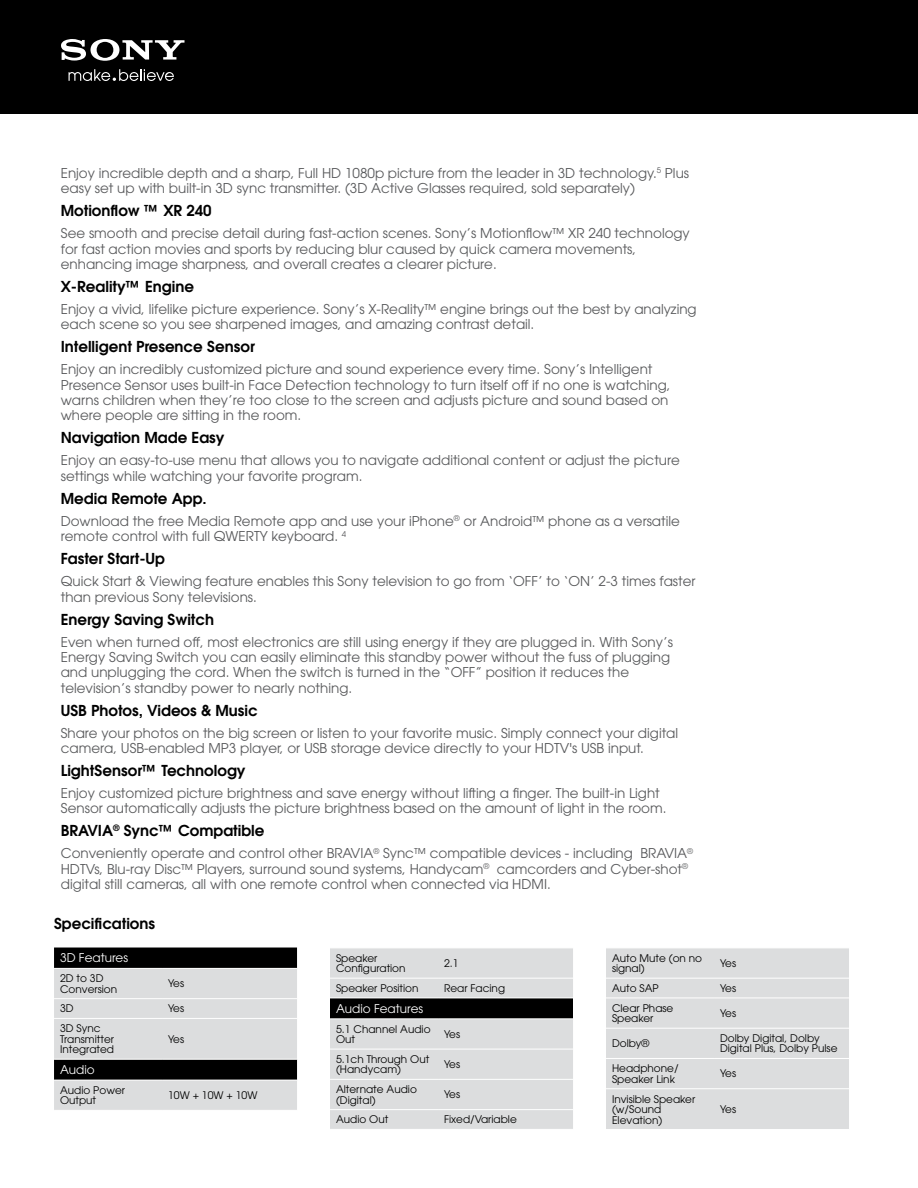
<style>
.page{position:relative;width:918px;height:1188px;background:#fff}
.page>*{position:absolute;margin:0;border:0;box-sizing:border-box;transform-origin:0 0}
.t1{font:600 15px "ITC Avant Garde Std";color:#000}
.t2{font:13.5px/15.3px "ITC Avant Garde Std";color:#58595b}
.t3{font:12px "ITC Avant Garde Std";color:#fff}
.t4{font:10.5px/10.5px "ITC Avant Garde Std";color:#000}
</style>
<div class="page">
<div style="left:0;top:0;width:918px;height:113px;background:#000"></div>
<svg style="left:69px;top:69px;width:105px;height:12px"></svg>
<svg style="left:61px;top:39px;width:124px;height:22px"></svg>
<svg style="left:54px;top:948px;width:243px;height:162px;background:#a5a5a6"></svg>
<hr style="left:54px;top:968px;width:108px;height:1px;background:#fff">
<hr style="left:162px;top:968px;width:135px;height:1px;background:#fff">
<hr style="left:54px;top:998px;width:108px;height:1px;background:#fff">
<hr style="left:162px;top:998px;width:135px;height:1px;background:#fff">
<hr style="left:54px;top:1018px;width:108px;height:1px;background:#fff">
<hr style="left:162px;top:1018px;width:135px;height:1px;background:#fff">
<hr style="left:54px;top:1059px;width:108px;height:1px;background:#fff">
<hr style="left:162px;top:1059px;width:135px;height:1px;background:#fff">
<hr style="left:54px;top:1080px;width:108px;height:1px;background:#fff">
<hr style="left:162px;top:1080px;width:135px;height:1px;background:#fff">
<div style="left:330px;top:949px;width:243px;height:180px;background:#dcddde"></div>
<div style="left:330px;top:998px;width:243px;height:21px;background:#000"></div>
<hr style="left:330px;top:978px;width:108px;height:1px;background:#fff">
<hr style="left:438px;top:978px;width:135px;height:1px;background:#fff">
<hr style="left:330px;top:998px;width:108px;height:1px;background:#fff">
<hr style="left:438px;top:998px;width:135px;height:1px;background:#fff">
<hr style="left:330px;top:1018px;width:108px;height:1px;background:#fff">
<hr style="left:438px;top:1018px;width:135px;height:1px;background:#fff">
<hr style="left:330px;top:1049px;width:108px;height:1px;background:#fff">
<hr style="left:438px;top:1049px;width:135px;height:1px;background:#fff">
<hr style="left:330px;top:1079px;width:108px;height:1px;background:#fff">
<hr style="left:438px;top:1079px;width:135px;height:1px;background:#fff">
<hr style="left:330px;top:1109px;width:108px;height:1px;background:#fff">
<hr style="left:438px;top:1109px;width:135px;height:1px;background:#fff">
<div style="left:606px;top:949px;width:243px;height:180px;background:#dcddde"></div>
<hr style="left:606px;top:978px;width:108px;height:1px;background:#fff">
<hr style="left:714px;top:978px;width:135px;height:1px;background:#fff">
<hr style="left:606px;top:998px;width:108px;height:1px;background:#fff">
<hr style="left:714px;top:998px;width:135px;height:1px;background:#fff">
<hr style="left:606px;top:1028px;width:108px;height:1px;background:#fff">
<hr style="left:714px;top:1028px;width:135px;height:1px;background:#fff">
<hr style="left:606px;top:1058px;width:108px;height:1px;background:#fff">
<hr style="left:714px;top:1058px;width:135px;height:1px;background:#fff">
<hr style="left:606px;top:1088px;width:108px;height:1px;background:#fff">
<hr style="left:714px;top:1088px;width:135px;height:1px;background:#fff">
<p class="t2" style="left:61px;top:165px;width:630px">Enjoy incredible depth and a sharp, Full HD 1080p picture from the leader in 3D technology.<sup>5</sup> Plus easy set up with built-in 3D sync transmitter. (3D Active Glasses required, sold separately)</p>
<p class="t1" style="left:61px;top:201px;width:152px">Motionflow ™ XR 240</p>
<p class="t2" style="left:61px;top:226px;width:631px">See smooth and precise detail during fast-action scenes. Sony’s Motionflow™ XR 240 technology for fast action movies and sports by reducing blur caused by quick camera movements, enhancing image sharpness, and overall creates a clearer picture.</p>
<p class="t1" style="left:61px;top:277px;width:135px">X-Reality™ Engine</p>
<p class="t2" style="left:61px;top:301px;width:637px">Enjoy a vivid, lifelike picture experience. Sony’s X-Reality™ engine brings out the best by analyzing each scene so you see sharpened images, and amazing contrast detail.</p>
<p class="t1" style="left:61px;top:337px;width:196px">Intelligent Presence Sensor</p>
<p class="t2" style="left:61px;top:362px;width:611px">Enjoy an incredibly customized picture and sound experience every time. Sony’s Intelligent Presence Sensor uses built-in Face Detection technology to turn itself off if no one is watching, warns children when they’re too close to the screen and adjusts picture and sound based on where people are sitting in the room.</p>
<p class="t1" style="left:61px;top:428px;width:165px">Navigation Made Easy</p>
<p class="t2" style="left:61px;top:453px;width:621px">Enjoy an easy-to-use menu that allows you to navigate additional content or adjust the picture settings while watching your favorite program.</p>
<p class="t1" style="left:61px;top:489px;width:148px">Media Remote App.</p>
<p class="t2" style="left:61px;top:513px;width:621px">Download the free Media Remote app and use your iPhone<sup>®</sup> or Android™ phone as a versatile remote control with full QWERTY keyboard. <sup>4</sup></p>
<p class="t1" style="left:61px;top:549px;width:106px">Faster Start-Up</p>
<p class="t2" style="left:61px;top:573px;width:636px">Quick Start &amp; Viewing feature enables this Sony television to go from ‘OFF’ to ‘ON’ 2-3 times faster than previous Sony televisions.</p>
<p class="t1" style="left:61px;top:609px;width:155px">Energy Saving Switch</p>
<p class="t2" style="left:61px;top:634px;width:614px">Even when turned off, most electronics are still using energy if they are plugged in. With Sony’s Energy Saving Switch you can easily eliminate this standby power without the fuss of plugging and unplugging the cord. When the switch is turned in the “OFF” position it reduces the television’s standby power to nearly nothing.</p>
<p class="t1" style="left:61px;top:700px;width:198px">USB Photos, Videos &amp; Music</p>
<p class="t2" style="left:61px;top:725px;width:619px">Share your photos on the big screen or listen to your favorite music. Simply connect your digital camera, USB-enabled MP3 player, or USB storage device directly to your HDTV's USB input.</p>
<p class="t1" style="left:61px;top:761px;width:186px">LightSensor™ Technology</p>
<p class="t2" style="left:61px;top:785px;width:607px">Enjoy customized picture brightness and save energy without lifting a finger. The built-in Light<br>Sensor automatically adjusts the picture brightness based on the amount of light in the room.</p>
<p class="t1" style="left:61px;top:821px;width:205px">BRAVIA<sup>®</sup> Sync™ Compatible</p>
<p class="t2" style="left:61px;top:846px;width:634px">Conveniently operate and control other BRAVIA<sup>®</sup> Sync™ compatible devices - including BRAVIA<sup>®<br></sup>HDTVs, Blu-ray Disc™ Players, surround sound systems, Handycam<sup>®</sup> camcorders and Cyber-shot<sup>® </sup>digital still cameras, all with one remote control when connected via HDMI.</p>
<p class="t1" style="left:54px;top:914px;width:103px">Specifications</p>
<p class="t3" style="left:60px;top:951px;width:70px">3D Features</p>
<p class="t4" style="left:60px;top:973px;width:59px">2D to 3D<br>Conversion</p>
<p class="t4" style="left:168px;top:978px;width:18px">Yes</p>
<p class="t4" style="left:60px;top:1003px;width:15px">3D</p>
<p class="t4" style="left:168px;top:1003px;width:18px">Yes</p>
<p class="t4" style="left:60px;top:1023px;width:56px">3D Sync<br>Transmitter<br>Integrated</p>
<p class="t4" style="left:168px;top:1033px;width:18px">Yes</p>
<p class="t3" style="left:60px;top:1062px;width:36px">Audio</p>
<p class="t4" style="left:60px;top:1085px;width:67px">Audio Power<br>Output</p>
<p class="t4" style="left:168px;top:1090px;width:91px">10W + 10W + 10W</p>
<p class="t4" style="left:336px;top:952px;width:71px">Speaker<br>Configuration</p>
<p class="t4" style="left:444px;top:958px;width:16px">2.1</p>
<p class="t4" style="left:336px;top:983px;width:84px">Speaker Position</p>
<p class="t4" style="left:444px;top:983px;width:63px">Rear Facing</p>
<p class="t3" style="left:336px;top:1001px;width:89px">Audio Features</p>
<p class="t4" style="left:336px;top:1023px;width:96px">5.1 Channel Audio<br>Out</p>
<p class="t4" style="left:444px;top:1029px;width:18px">Yes</p>
<p class="t4" style="left:336px;top:1054px;width:95px">5.1ch Through Out (Handycam)</p>
<p class="t4" style="left:444px;top:1059px;width:18px">Yes</p>
<p class="t4" style="left:336px;top:1084px;width:82px">Alternate Audio (Digital)</p>
<p class="t4" style="left:444px;top:1089px;width:18px">Yes</p>
<p class="t4" style="left:336px;top:1114px;width:54px">Audio Out</p>
<p class="t4" style="left:444px;top:1114px;width:74px">Fixed/Variable</p>
<p class="t4" style="left:612px;top:952px;width:92px">Auto Mute (on no signal)</p>
<p class="t4" style="left:720px;top:958px;width:18px">Yes</p>
<p class="t4" style="left:612px;top:983px;width:48px">Auto SAP</p>
<p class="t4" style="left:720px;top:983px;width:18px">Yes</p>
<p class="t4" style="left:612px;top:1002px;width:63px">Clear Phase<br>Speaker</p>
<p class="t4" style="left:720px;top:1008px;width:18px">Yes</p>
<p class="t4" style="left:612px;top:1038px;width:39px">Dolby®</p>
<p class="t4" style="left:720px;top:1033px;width:119px">Dolby Digital, Dolby<br>Digital Plus, Dolby Pulse</p>
<p class="t4" style="left:612px;top:1063px;width:68px">Headphone/<br>Speaker Link</p>
<p class="t4" style="left:720px;top:1068px;width:18px">Yes</p>
<p class="t4" style="left:612px;top:1093px;width:85px">Invisible Speaker (w/Sound<br>Elevation)</p>
<p class="t4" style="left:720px;top:1104px;width:18px">Yes</p>
</div>
